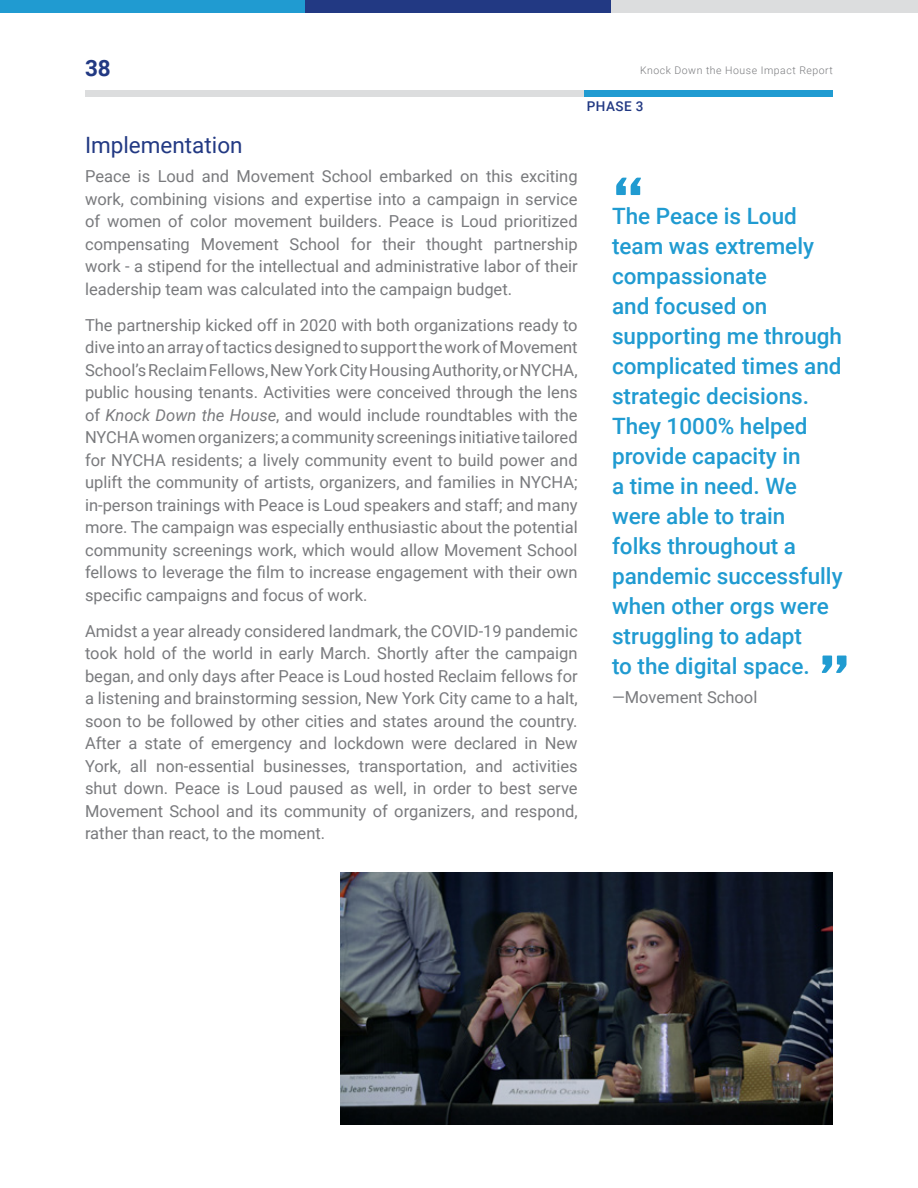
<style>
.page{position:relative;width:918px;height:1188px;background:#fff}
.page>*{position:absolute;margin:0;border:0;box-sizing:border-box;transform-origin:0 0}
.t1{font:700 60px "Replica";color:#209bd1}
.t2{font:500 22.5px/30px "Roboto";color:#209bd1}
.t3{font:22.5px "Roboto";color:#223983}
.t4{font:700 22.5px "Roboto";color:#223983}
.t5{font:16.5px/22.5px "Roboto";color:#797a7d;text-align:justify}
.t6{font:500 13.5px "Roboto";letter-spacing:.035em;color:#223983}
.t7{font:300 10.5px "Roboto";letter-spacing:.05em;color:#797a7d}
.s1{font-style:italic}
</style>
<div class="page">
<img style="left:340px;top:873px;width:493px;height:252px">
<div style="left:86px;top:90px;width:248px;height:6px;background:#dcddde"></div>
<div style="left:334px;top:90px;width:250px;height:6px;background:#dcddde"></div>
<div style="left:584px;top:90px;width:249px;height:6px;background:#209bd1"></div>
<div style="left:0;top:0;width:306px;height:13px;background:#209bd1"></div>
<div style="left:306px;top:0;width:306px;height:13px;background:#223983"></div>
<div style="left:612px;top:0;width:306px;height:13px;background:#dcddde"></div>
<h2 class="t4" style="left:85px;top:53px;width:27px">38</h2>
<p class="t7" style="left:640px;top:63px;width:194px">Knock Down the House Impact Report</p>
<h2 class="t3" style="left:85px;top:129px;width:159px">Implementation</h2>
<p class="t5" style="left:85px;top:164px;width:494px">Peace is Loud and Movement School embarked on this exciting work, combining visions and expertise into a campaign in service of women of color movement builders. Peace is Loud prioritized compensating Movement School for their thought partnership work - a stipend for the intellectual and administrative labor of their leadership team was calculated into the campaign budget.</p>
<p class="t5" style="left:85px;top:313px;width:494px">The partnership kicked off in 2020 with both organizations ready to dive into an array of tactics designed to support the work of Movement School’s Reclaim Fellows, New York City Housing Authority, or NYCHA, public housing tenants. Activities were conceived through the lens of <span class="s1">Knock Down the House</span>, and would include roundtables with the NYCHA women organizers; a community screenings initiative tailored for NYCHA residents; a lively community event to build power and uplift the community of artists, organizers, and families in NYCHA; in-person trainings with Peace is Loud speakers and staff; and many more. The campaign was especially enthusiastic about the potential community screenings work, which would allow Movement School fellows to leverage the film to increase engagement with their own specific campaigns and focus of work.</p>
<p class="t5" style="left:85px;top:619px;width:494px">Amidst a year already considered landmark, the COVID-19 pandemic took hold of the world in early March. Shortly after the campaign began, and only days after Peace is Loud hosted Reclaim fellows for a listening and brainstorming session, New York City came to a halt, soon to be followed by other cities and states around the country.<br>After a state of emergency and lockdown were declared in New York, all non-essential businesses, transportation, and activities shut down. Peace is Loud paused as well, in order to best serve Movement School and its community of organizers, and respond, rather than react, to the moment.</p>
<p class="t6" style="left:587px;top:96px;width:58px">PHASE 3</p>
<h1 class="t1" style="left:612px;top:166px;width:35px">“</h1>
<p class="t2" style="left:612px;top:200px;width:232px">The Peace is Loud team was extremely compassionate<br>and focused on supporting me through complicated times and strategic decisions.<br>They 1000% helped provide capacity in<br>a time in need. We were able to train<br>folks throughout a pandemic successfully when other orgs were struggling to adapt<br>to the digital space.</p>
<p class="t5" style="left:612px;top:686px;width:147px">—Movement School</p>
<h1 class="t1" style="left:817px;top:644px;width:35px">”</h1>
</div>
